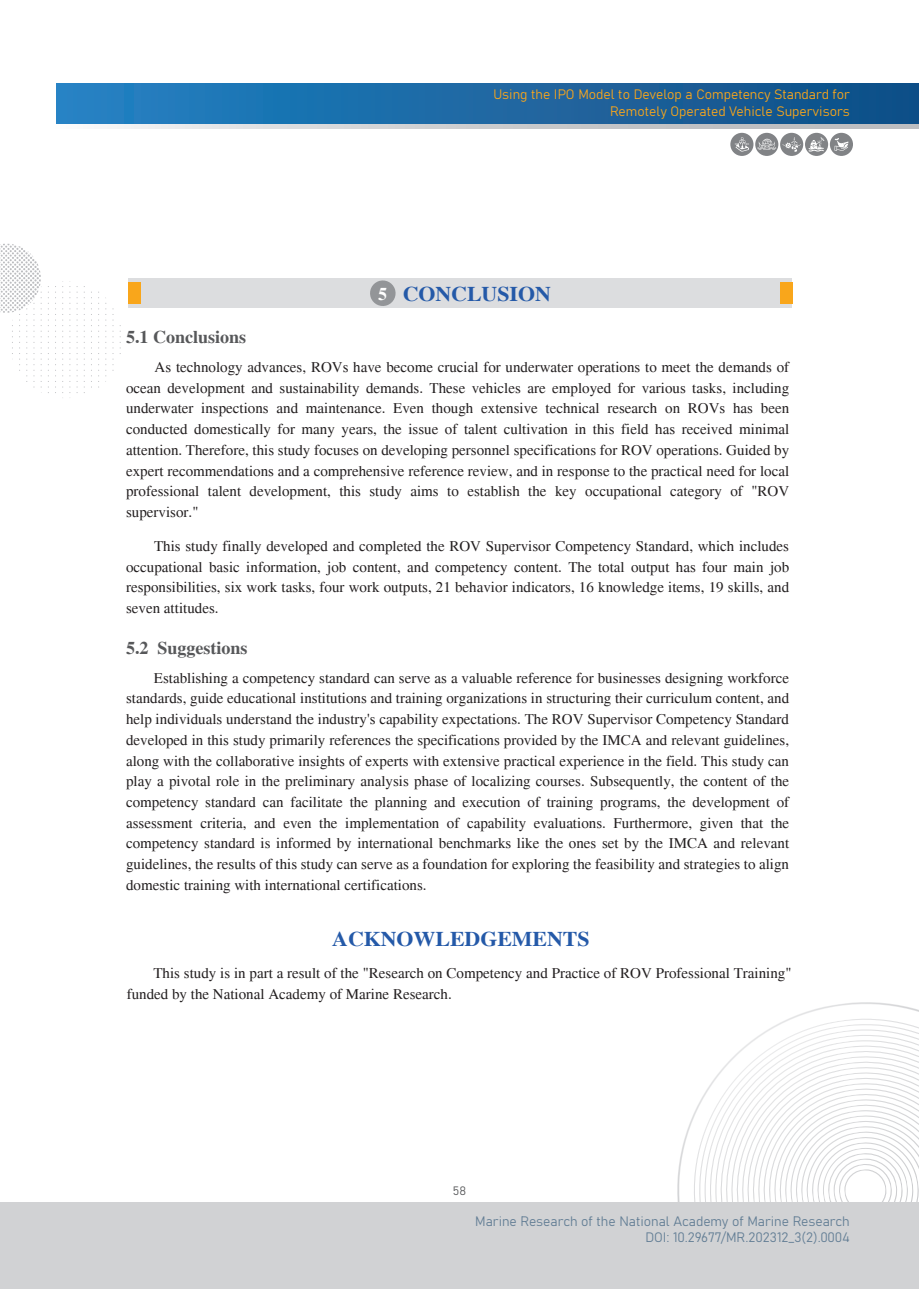
<style>
.page{position:relative;width:919px;height:1289px;background:#fff}
.page>*{position:absolute;margin:0;border:0;box-sizing:border-box;transform-origin:0 0}
.t1{font:700 21px "Times";color:#2459a8;scale:1.04 1}
.t2{font:700 18px "Times";color:#57585a}
.t3{font:15px/20.7px "Times";color:#231f20;text-align:justify}
.t4{font:13.5px/16.2px "Bahnschrift";color:#637e95;text-align:right}
.t5{font:13.5px/16.2px "Bahnschrift";color:#f9a61b;text-align:right}
.t6{font:12px "Bahnschrift";color:#57585a}
.s1{font-size:18px;color:#fff}
</style>
<div class="page">
<svg style="left:677px;top:1002px;width:241px;height:200px"></svg>
<svg style="left:693px;top:1018px;width:225px;height:184px"></svg>
<svg style="left:699px;top:1024px;width:219px;height:178px"></svg>
<svg style="left:704px;top:1029px;width:214px;height:173px"></svg>
<svg style="left:710px;top:1034px;width:208px;height:168px"></svg>
<svg style="left:715px;top:1040px;width:203px;height:162px"></svg>
<svg style="left:720px;top:1045px;width:198px;height:157px"></svg>
<svg style="left:726px;top:1050px;width:192px;height:152px"></svg>
<svg style="left:112px;top:308px;width:1px;height:63px"></svg>
<svg style="left:105px;top:297px;width:1px;height:85px"></svg>
<svg style="left:98px;top:291px;width:1px;height:96px"></svg>
<svg style="left:91px;top:291px;width:1px;height:96px"></svg>
<svg style="left:84px;top:286px;width:1px;height:107px"></svg>
<svg style="left:77px;top:286px;width:1px;height:107px"></svg>
<svg style="left:69px;top:281px;width:1px;height:117px"></svg>
<svg style="left:62px;top:281px;width:1px;height:117px"></svg>
<svg style="left:55px;top:286px;width:1px;height:107px"></svg>
<svg style="left:48px;top:286px;width:1px;height:107px"></svg>
<svg style="left:0;top:244px;width:42px;height:149px"></svg>
<div style="left:0;top:1202px;width:918px;height:86px;background:#d1d2d4"></div>
<svg style="left:110px;top:124px;width:808px;height:4px;background:#cecfd1"></svg>
<div style="left:56px;top:83px;width:862px;height:41px;background:linear-gradient(to right,#2582c3,#114e85)"></div>
<div style="left:730px;top:133px;width:23px;height:23px;background:#818386;border-radius:50%"></div>
<svg style="left:735px;top:137px;width:14px;height:14px"></svg>
<div style="left:755px;top:133px;width:23px;height:23px;background:#818386;border-radius:50%"></div>
<svg style="left:757px;top:139px;width:19px;height:11px"></svg>
<div style="left:829px;top:133px;width:23px;height:23px;background:#818386;border-radius:50%"></div>
<svg style="left:834px;top:138px;width:14px;height:13px"></svg>
<div style="left:780px;top:133px;width:23px;height:23px;background:#818386;border-radius:50%"></div>
<svg style="left:782px;top:137px;width:18px;height:15px"></svg>
<svg style="left:805px;top:133px;width:23px;height:23px"></svg>
<svg style="left:808px;top:137px;width:16px;height:14px"></svg>
<div style="left:129px;top:278px;width:663px;height:30px;background:#dcdddf"></div>
<div style="left:129px;top:282px;width:12px;height:22px;background:#f9a61b"></div>
<div style="left:779px;top:282px;width:13px;height:22px;background:#f9a61b"></div>
<svg style="left:370px;top:280px;width:26px;height:26px"></svg>
<p class="t5" style="left:493px;top:86px;width:358px">Using the IPO Model to Develop a Competency Standard for<br>Remotely Operated Vehicle Supervisors</p>
<p class="t2" style="left:126px;top:327px;width:122px">5.1 Conclusions</p>
<h1 class="t1" style="left:378px;top:282px;width:167px"><span class="s1">5</span> CONCLUSION</h1>
<p class="t3" style="left:126px;top:357px;width:664px;text-indent:29px">As technology advances, ROVs have become crucial for underwater operations to meet the demands of ocean development and sustainability demands. These vehicles are employed for various tasks, including underwater inspections and maintenance. Even though extensive technical research on ROVs has been conducted domestically for many years, the issue of talent cultivation in this field has received minimal attention. Therefore, this study focuses on developing personnel specifications for ROV operations. Guided by expert recommendations and a comprehensive reference review, and in response to the practical need for local professional talent development, this study aims to establish the key occupational category of "ROV supervisor."</p>
<p class="t3" style="left:126px;top:535px;width:664px;text-indent:28px">This study finally developed and completed the ROV Supervisor Competency Standard, which includes occupational basic information, job content, and competency content. The total output has four main job responsibilities, six work tasks, four work outputs, 21 behavior indicators, 16 knowledge items, 19 skills, and seven attitudes.</p>
<p class="t2" style="left:126px;top:637px;width:123px">5.2 Suggestions</p>
<p class="t3" style="left:126px;top:667px;width:664px;text-indent:28px">Establishing a competency standard can serve as a valuable reference for businesses designing workforce standards, guide educational institutions and training organizations in structuring their curriculum content, and help individuals understand the industry's capability expectations. The ROV Supervisor Competency Standard developed in this study primarily references the specifications provided by the IMCA and relevant guidelines, along with the collaborative insights of experts with extensive practical experience in the field. This study can play a pivotal role in the preliminary analysis phase of localizing courses. Subsequently, the content of the competency standard can facilitate the planning and execution of training programs, the development of assessment criteria, and even the implementation of capability evaluations. Furthermore, given that the competency standard is informed by international benchmarks like the ones set by the IMCA and relevant guidelines, the results of this study can serve as a foundation for exploring the feasibility and strategies to align domestic training with international certifications.</p>
<h1 class="t1" style="left:332px;top:926px;width:249px">ACKNOWLEDGEMENTS</h1>
<p class="t3" style="left:127px;top:962px;width:666px;text-indent:27px">This study is in part a result of the "Research on Competency and Practice of ROV Professional Training" funded by the National Academy of Marine Research.</p>
<p class="t6" style="left:453px;top:1181px;width:15px">58</p>
<p class="t4" style="left:475px;top:1212px;width:376px">Marine Research of the National Academy of Marine Research<br>DOI: 10.29677/MR.202312_3(2).0004</p>
</div>
